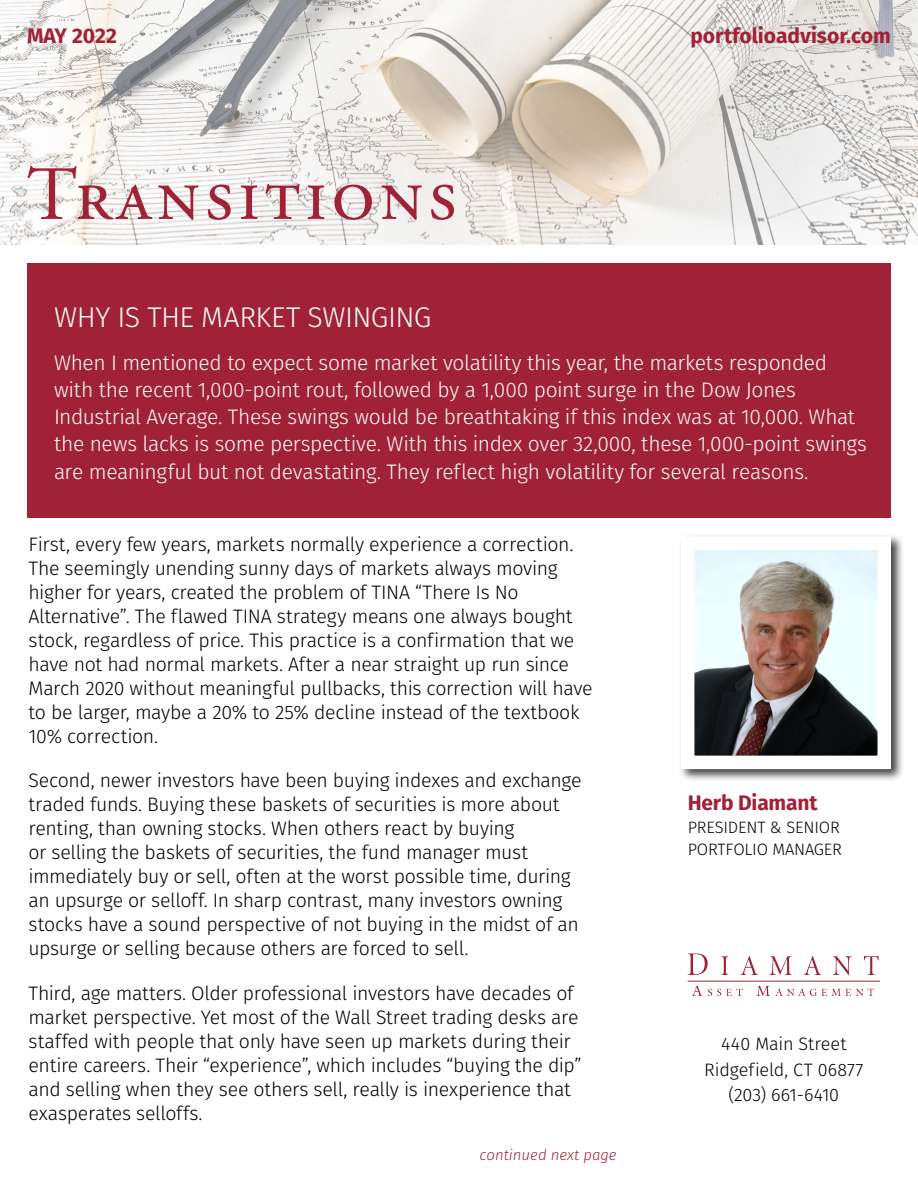
<style>
.page{position:relative;width:918px;height:1188px;background:#fff}
.page>*{position:absolute;margin:0;border:0;box-sizing:border-box;transform-origin:0 0}
.t1{font:76.5px "Adobe Garamond Pro";letter-spacing:.06em;color:#a12236}
.t2{font:300 28.5px "Fira Sans";letter-spacing:-.015em;color:#fff}
.t3{font:300 21px/27px "Fira Sans";letter-spacing:-.015em;color:#fff}
.t4{font:700 21px "Fira Sans";color:#a12236}
.t5{font:300 19.5px/24px "Fira Sans";letter-spacing:-.02em;color:#000}
.t6{font:300 18px/25.5px "Fira Sans";letter-spacing:-.005em;color:#000;text-align:center}
.t7{font:300 16.5px/22.5px "Fira Sans";letter-spacing:-.01em;color:#000}
.t8{font:italic 300 15px "Fira Sans";color:#a12236}
</style>
<div class="page">
<img style="left:0;top:0;width:918px;height:244px">
<div style="left:27px;top:264px;width:864px;height:254px;background:#a12236"></div>
<svg style="left:688px;top:954px;width:191px;height:21px"></svg>
<svg style="left:692px;top:985px;width:10px;height:11px"></svg>
<svg style="left:708px;top:989px;width:35px;height:7px"></svg>
<svg style="left:757px;top:986px;width:117px;height:10px"></svg>
<div style="left:678px;top:533px;width:226px;height:249px;background:#000;opacity:.75"></div>
<img style="left:696px;top:551px;width:180px;height:203px">
<p class="t4" style="left:27px;top:21px;width:91px">MAY 2022</p>
<h1 class="t1" style="left:27px;top:149px;width:431px">Transitions</h1>
<p class="t4" style="left:690px;top:21px;width:202px">portfolioadvisor.com</p>
<h2 class="t2" style="left:54px;top:297px;width:379px">WHY IS THE MARKET SWINGING</h2>
<p class="t3" style="left:54px;top:350px;width:814px">When I mentioned to expect some market volatility this year, the markets responded with the recent 1,000-point rout, followed by a 1,000 point surge in the Dow Jones Industrial Average. These swings would be breathtaking if this index was at 10,000. What the news lacks is some perspective. With this index over 32,000, these 1,000-point swings are meaningful but not devastating. They reflect high volatility for several reasons.</p>
<p class="t5" style="left:28px;top:532px;width:566px">First, every few years, markets normally experience a correction.<br>The seemingly unending sunny days of markets always moving higher for years, created the problem of TINA “There Is No Alternative”. The flawed TINA strategy means one always bought stock, regardless of price. This practice is a confirmation that we have not had normal markets. After a near straight up run since March 2020 without meaningful pullbacks, this correction will have to be larger, maybe a 20% to 25% decline instead of the textbook 10% correction.</p>
<p class="t5" style="left:28px;top:768px;width:555px">Second, newer investors have been buying indexes and exchange traded funds. Buying these baskets of securities is more about renting, than owning stocks. When others react by buying<br>or selling the baskets of securities, the fund manager must immediately buy or sell, often at the worst possible time, during an upsurge or selloff. In sharp contrast, many investors owning stocks have a sound perspective of not buying in the midst of an upsurge or selling because others are forced to sell.</p>
<p class="t5" style="left:28px;top:981px;width:555px">Third, age matters. Older professional investors have decades of market perspective. Yet most of the Wall Street trading desks are staffed with people that only have seen up markets during their entire careers. Their “experience”, which includes “buying the dip” and selling when they see others sell, really is inexperience that exasperates selloffs.</p>
<p class="t8" style="left:480px;top:1144px;width:138px">continued next page</p>
<p class="t4" style="left:688px;top:788px;width:131px">Herb Diamant</p>
<p class="t7" style="left:688px;top:816px;width:156px">PRESIDENT &amp; SENIOR<br>PORTFOLIO MANAGER</p>
<p class="t6" style="left:704px;top:1031px;width:161px">440 Main Street<br>Ridgefield, CT 06877 (203) 661-6410</p>
</div>
